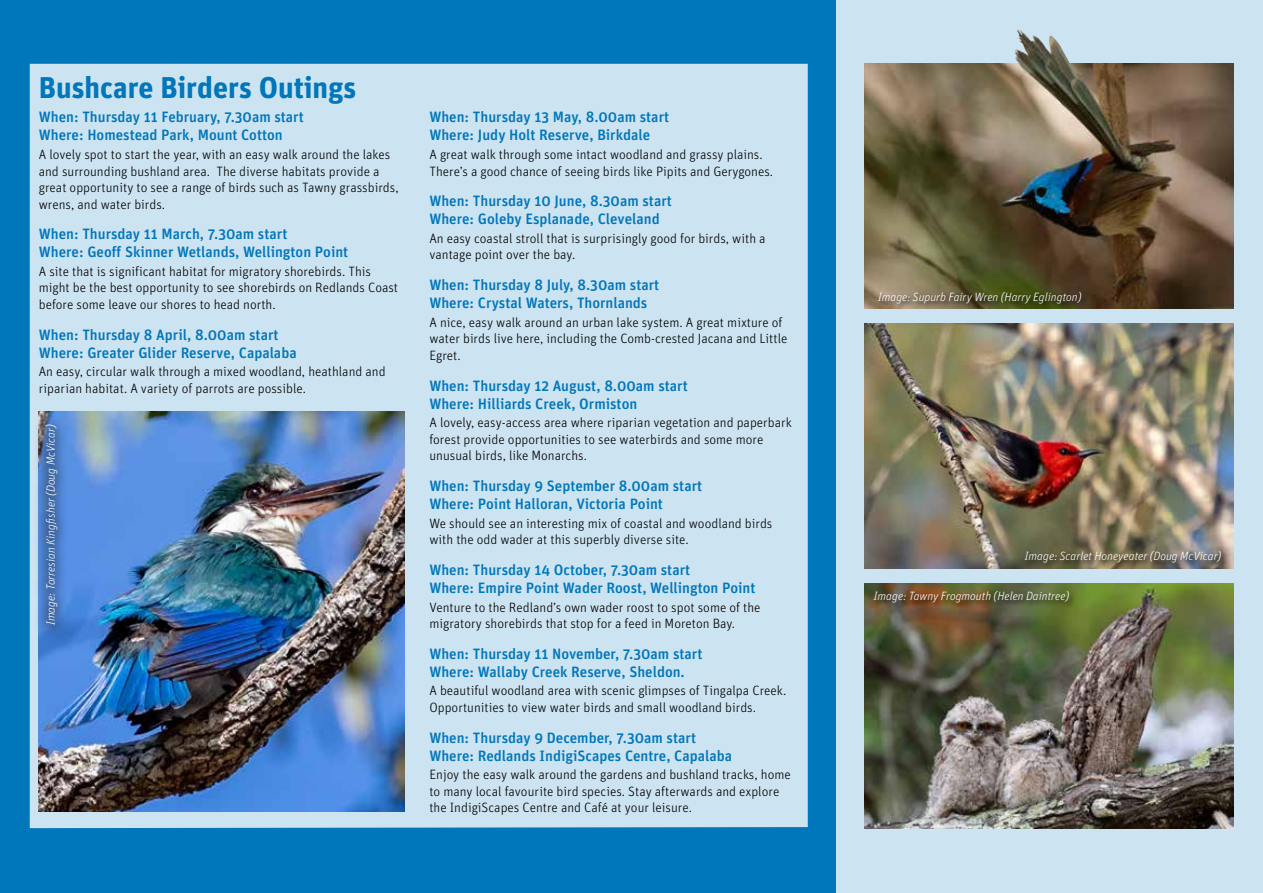
<style>
.page{position:relative;width:1263px;height:893px;background:#0076bb}
.page>*{position:absolute;margin:0;border:0;box-sizing:border-box;transform-origin:0 0}
.t1{font:700 30px "Unit Pro";color:#0076bb}
.t2{font:500 15px/18px "Unit Pro";color:#0076bb}
.t3{font:300 13.5px/16.5px "Unit Pro";color:#000}
.t4{font:italic 300 12px "Unit Pro";color:#fff}
</style>
<div class="page">
<div style="left:30px;top:64px;width:778px;height:764px;background:#cce3f1"></div>
<div style="left:836px;top:0;width:427px;height:893px;background:#cce3f1"></div>
<img style="left:864px;top:64px;width:369px;height:244px">
<img style="left:864px;top:324px;width:369px;height:244px">
<img style="left:864px;top:584px;width:369px;height:244px">
<img style="left:39px;top:412px;width:365px;height:400px">
<div style="left:877px;top:290px;width:212px;height:21px;background:#000;opacity:.8"></div>
<div style="left:1024px;top:550px;width:204px;height:20px;background:#000;opacity:.8"></div>
<div style="left:873px;top:590px;width:203px;height:20px;background:#000;opacity:.8"></div>
<div style="left:32px;top:414px;width:38px;height:227px;background:#000;opacity:.6"></div>
<img style="left:1014px;top:29px;width:69px;height:69px">
<h1 class="t1" style="left:39px;top:66px;width:319px">Bushcare Birders Outings</h1>
<p class="t2" style="left:39px;top:108px;width:267px">When: Thursday 11 February, 7.30am start<br>Where: Homestead Park, Mount Cotton</p>
<p class="t3" style="left:39px;top:146px;width:361px">A lovely spot to start the year, with an easy walk around the lakes and surrounding bushland area. The diverse habitats provide a great opportunity to see a range of birds such as Tawny grassbirds, wrens, and water birds.</p>
<p class="t2" style="left:39px;top:224px;width:311px">When: Thursday 11 March, 7.30am start<br>Where: Geoff Skinner Wetlands, Wellington Point</p>
<p class="t3" style="left:39px;top:263px;width:361px">A site that is significant habitat for migratory shorebirds. This might be the best opportunity to see shorebirds on Redlands Coast before some leave our shores to head north.</p>
<p class="t2" style="left:39px;top:325px;width:259px">When: Thursday 8 April, 8.00am start<br>Where: Greater Glider Reserve, Capalaba</p>
<p class="t3" style="left:39px;top:363px;width:348px">An easy, circular walk through a mixed woodland, heathland and riparian habitat. A variety of parrots are possible.</p>
<p class="t4" style="left:43px;top:625px;width:203px;rotate:-90deg">Image: Torresian Kingfisher (Doug McVicar)</p>
<p class="t2" style="left:429px;top:108px;width:241px">When: Thursday 13 May, 8.00am start<br>Where: Judy Holt Reserve, Birkdale</p>
<p class="t3" style="left:429px;top:146px;width:345px">A great walk through some intact woodland and grassy plains.<br>There’s a good chance of seeing birds like Pipits and Gerygones.</p>
<p class="t2" style="left:429px;top:191px;width:244px">When: Thursday 10 June, 8.30am start<br>Where: Goleby Esplanade, Cleveland</p>
<p class="t3" style="left:429px;top:230px;width:338px">An easy coastal stroll that is surprisingly good for birds, with a vantage point over the bay.</p>
<p class="t2" style="left:429px;top:275px;width:231px">When: Thursday 8 July, 8.30am start<br>Where: Crystal Waters, Thornlands</p>
<p class="t3" style="left:429px;top:314px;width:360px">A nice, easy walk around an urban lake system. A great mixture of water birds live here, including the Comb-crested Jacana and Little<br>Egret.</p>
<p class="t2" style="left:429px;top:376px;width:260px">When: Thursday 12 August, 8.00am start<br>Where: Hilliards Creek, Ormiston</p>
<p class="t3" style="left:429px;top:414px;width:364px">A lovely, easy-access area where riparian vegetation and paperbark forest provide opportunities to see waterbirds and some more unusual birds, like Monarchs.</p>
<p class="t2" style="left:429px;top:476px;width:274px">When: Thursday 9 September 8.00am start<br>Where: Point Halloran, Victoria Point</p>
<p class="t3" style="left:429px;top:514px;width:345px">We should see an interesting mix of coastal and woodland birds with the odd wader at this superbly diverse site.</p>
<p class="t2" style="left:429px;top:560px;width:327px">When: Thursday 14 October, 7.30am start<br>Where: Empire Point Wader Roost, Wellington Point</p>
<p class="t3" style="left:429px;top:598px;width:333px">Venture to the Redland’s own wader roost to spot some of the migratory shorebirds that stop for a feed in Moreton Bay.</p>
<p class="t2" style="left:429px;top:644px;width:275px">When: Thursday 11 November, 7.30am start<br>Where: Wallaby Creek Reserve, Sheldon.</p>
<p class="t3" style="left:429px;top:682px;width:358px">A beautiful woodland area with scenic glimpses of Tingalpa Creek.<br>Opportunities to view water birds and small woodland birds.</p>
<p class="t2" style="left:429px;top:728px;width:304px">When: Thursday 9 December, 7.30am start<br>Where: Redlands IndigiScapes Centre, Capalaba</p>
<p class="t3" style="left:429px;top:766px;width:363px">Enjoy the easy walk around the gardens and bushland tracks, home to many local favourite bird species. Stay afterwards and explore the IndigiScapes Centre and Café at your leisure.</p>
<p class="t4" style="left:878px;top:289px;width:205px">Image: Supurb Fairy Wren (Harry Eglington)</p>
<p class="t4" style="left:1025px;top:548px;width:198px">Image: Scarlet Honeyeater (Doug McVicar)</p>
<p class="t4" style="left:874px;top:588px;width:197px">Image: Tawny Frogmouth (Helen Daintree)</p>
</div>
